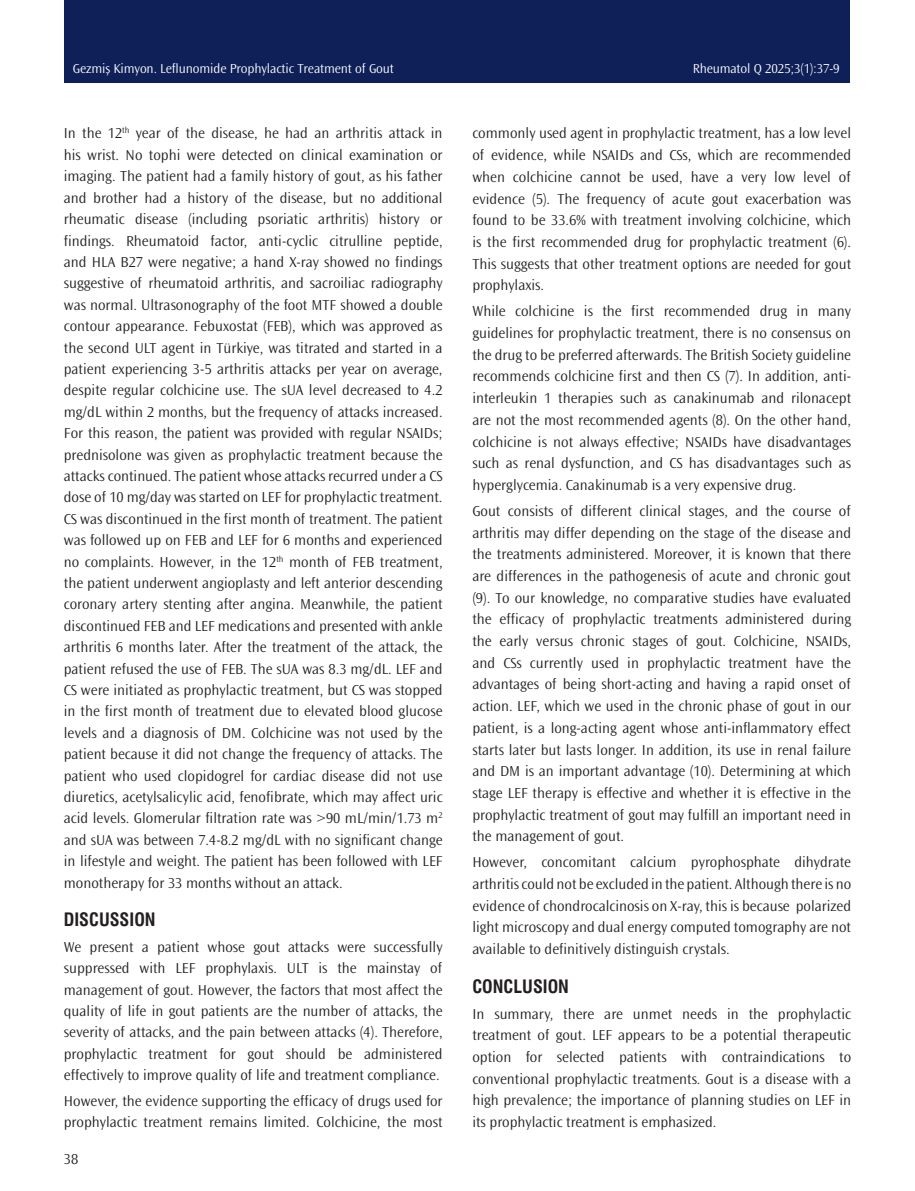
<style>
.page{position:relative;width:915px;height:1191px;background:#fff}
.page>*{position:absolute;margin:0;border:0;box-sizing:border-box;transform-origin:0 0}
.ANA_BASLIKLAR{font:18px "Swiss Condensed Bold Tr";color:#231f20}
.YAZI{font:300 15px/21.5px "Ocean Sans Std";color:#231f20;text-align:justify}
.t1{font:300 13.5px "Ocean Sans Std";letter-spacing:-.01em;color:#fff}
</style>
<div class="page">
<div style="left:64px;top:0;width:785px;height:83px;background:#0f2059"></div>
<p class="t1" style="left:73px;top:61px;width:322px">Gezmiş Kimyon. Leflunomide Prophylactic Treatment of Gout</p>
<p class="t1" style="left:692px;top:61px;width:148px">Rheumatol Q 2025;3(1):37-9</p>
<p class="YAZI" style="left:64px;top:123px;width:380px">In the 12<sup>th</sup> year of the disease, he had an arthritis attack in his wrist. No tophi were detected on clinical examination or imaging. The patient had a family history of gout, as his father and brother had a history of the disease, but no additional rheumatic disease (including psoriatic arthritis) history or findings. Rheumatoid factor, anti-cyclic citrulline peptide, and HLA B27 were negative; a hand X-ray showed no findings suggestive of rheumatoid arthritis, and sacroiliac radiography was normal. Ultrasonography of the foot MTF showed a double contour appearance. Febuxostat (FEB), which was approved as the second ULT agent in Türkiye, was titrated and started in a patient experiencing 3-5 arthritis attacks per year on average, despite regular colchicine use. The sUA level decreased to 4.2 mg/dL within 2 months, but the frequency of attacks increased.<br>For this reason, the patient was provided with regular NSAIDs; prednisolone was given as prophylactic treatment because the attacks continued. The patient whose attacks recurred under a CS dose of 10 mg/day was started on LEF for prophylactic treatment.<br>CS was discontinued in the first month of treatment. The patient was followed up on FEB and LEF for 6 months and experienced no complaints. However, in the 12<sup>th</sup> month of FEB treatment, the patient underwent angioplasty and left anterior descending coronary artery stenting after angina. Meanwhile, the patient discontinued FEB and LEF medications and presented with ankle arthritis 6 months later. After the treatment of the attack, the patient refused the use of FEB. The sUA was 8.3 mg/dL. LEF and CS were initiated as prophylactic treatment, but CS was stopped in the first month of treatment due to elevated blood glucose levels and a diagnosis of DM. Colchicine was not used by the patient because it did not change the frequency of attacks. The patient who used clopidogrel for cardiac disease did not use diuretics, acetylsalicylic acid, fenofibrate, which may affect uric acid levels. Glomerular filtration rate was &gt;90 mL/min/1.73 m<sup>2 </sup>and sUA was between 7.4-8.2 mg/dL with no significant change in lifestyle and weight. The patient has been followed with LEF monotherapy for 33 months without an attack.</p>
<p class="ANA_BASLIKLAR" style="left:64px;top:908px;width:93px">DISCUSSION</p>
<p class="YAZI" style="left:64px;top:936px;width:380px">We present a patient whose gout attacks were successfully suppressed with LEF prophylaxis. ULT is the mainstay of management of gout. However, the factors that most affect the quality of life in gout patients are the number of attacks, the severity of attacks, and the pain between attacks (4). Therefore, prophylactic treatment for gout should be administered effectively to improve quality of life and treatment compliance.</p>
<p class="YAZI" style="left:64px;top:1090px;width:380px">However, the evidence supporting the efficacy of drugs used for prophylactic treatment remains limited. Colchicine, the most</p>
<p class="YAZI" style="left:64px;top:1148px;width:16px">38</p>
<p class="YAZI" style="left:472px;top:123px;width:380px">commonly used agent in prophylactic treatment, has a low level of evidence, while NSAIDs and CSs, which are recommended when colchicine cannot be used, have a very low level of evidence (5). The frequency of acute gout exacerbation was found to be 33.6% with treatment involving colchicine, which is the first recommended drug for prophylactic treatment (6).<br>This suggests that other treatment options are needed for gout prophylaxis.</p>
<p class="YAZI" style="left:472px;top:301px;width:380px">While colchicine is the first recommended drug in many guidelines for prophylactic treatment, there is no consensus on the drug to be preferred afterwards. The British Society guideline recommends colchicine first and then CS (7). In addition, anti&shy;interleukin 1 therapies such as canakinumab and rilonacept are not the most recommended agents (8). On the other hand, colchicine is not always effective; NSAIDs have disadvantages such as renal dysfunction, and CS has disadvantages such as hyperglycemia. Canakinumab is a very expensive drug.</p>
<p class="YAZI" style="left:472px;top:500px;width:380px">Gout consists of different clinical stages, and the course of arthritis may differ depending on the stage of the disease and the treatments administered. Moreover, it is known that there are differences in the pathogenesis of acute and chronic gout (9). To our knowledge, no comparative studies have evaluated the efficacy of prophylactic treatments administered during the early versus chronic stages of gout. Colchicine, NSAIDs, and CSs currently used in prophylactic treatment have the advantages of being short-acting and having a rapid onset of action. LEF, which we used in the chronic phase of gout in our patient, is a long-acting agent whose anti-inflammatory effect starts later but lasts longer. In addition, its use in renal failure and DM is an important advantage (10). Determining at which stage LEF therapy is effective and whether it is effective in the prophylactic treatment of gout may fulfill an important need in the management of gout.</p>
<p class="YAZI" style="left:472px;top:851px;width:380px">However, concomitant calcium pyrophosphate dihydrate arthritis could not be excluded in the patient. Although there is no evidence of chondrocalcinosis on X-ray, this is because polarized light microscopy and dual energy computed tomography are not available to definitively distinguish crystals.</p>
<p class="ANA_BASLIKLAR" style="left:472px;top:975px;width:98px">CONCLUSION</p>
<p class="YAZI" style="left:472px;top:1003px;width:380px">In summary, there are unmet needs in the prophylactic treatment of gout. LEF appears to be a potential therapeutic option for selected patients with contraindications to conventional prophylactic treatments. Gout is a disease with a high prevalence; the importance of planning studies on LEF in its prophylactic treatment is emphasized.</p>
</div>
